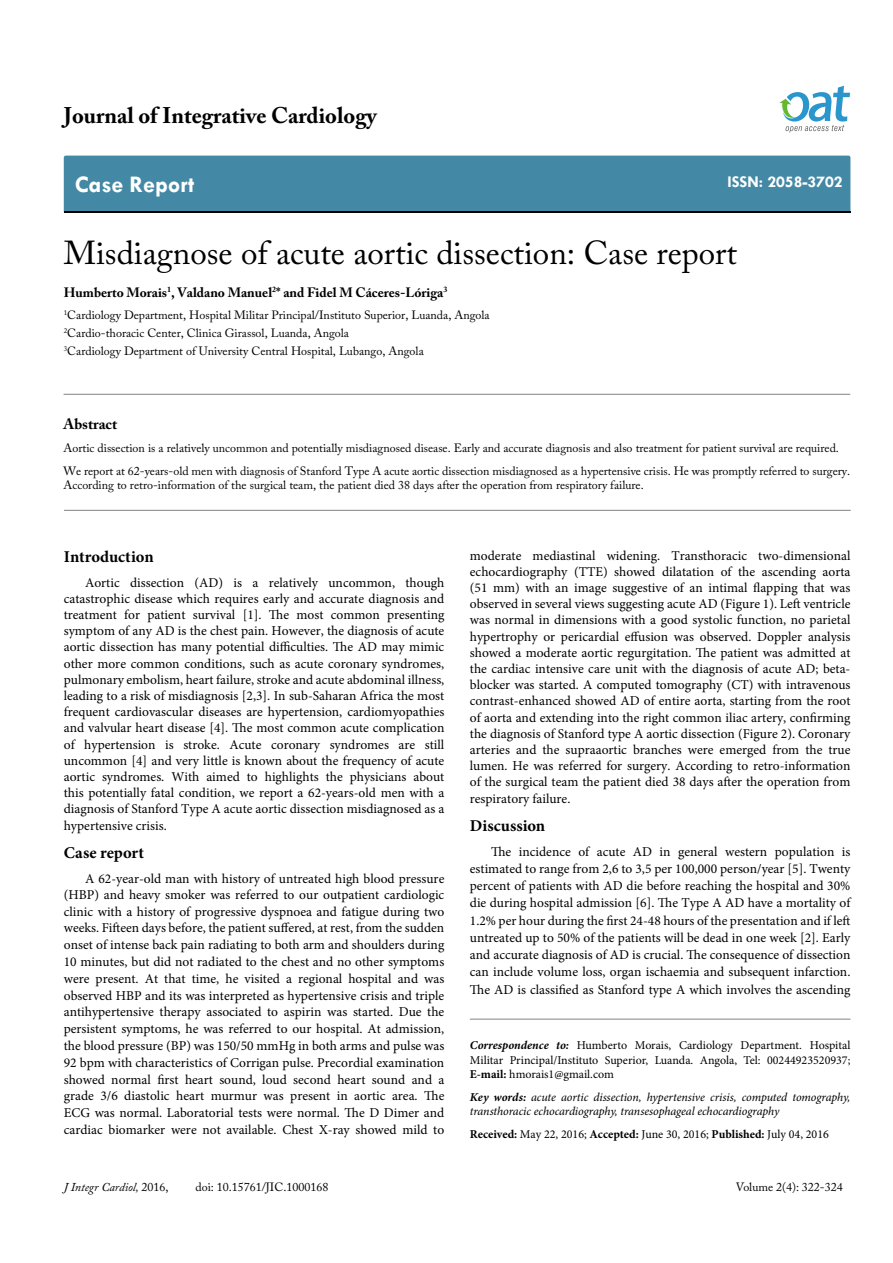
<style>
.page{position:relative;width:893px;height:1263px;background:#fff}
.page>*{position:absolute;margin:0;border:0;box-sizing:border-box;transform-origin:0 0}
.t1{font:33px "Adobe Caslon Pro";color:#000}
.t2{font:700 24px "Tw Cen";color:#fff}
.t3{font:700 22.5px "Adobe Caslon Pro";color:#000}
.t4{font:700 16.5px "Minion Pro";letter-spacing:.005em;color:#000}
.t5{font:700 16.5px "Tw Cen";color:#fff}
.t6{font:700 15px "Adobe Caslon Pro";color:#000}
.t7{font:13.5px/16.2px "Minion Pro";color:#000;text-align:justify}
.t8{font:700 13.5px "Adobe Caslon Pro";color:#000}
.t9{font:12px/18px "Adobe Caslon Pro";color:#000}
.t10{font:12px/14.4px "Minion Pro";color:#000;text-align:justify}
.t11{font:italic 12px/14.4px "Minion Pro";letter-spacing:-.01em;color:#000}
.t12{font:italic 12px "Adobe Caslon Pro";color:#000}
.s1{font-weight:700;font-style:italic}
.s2{font-weight:700}
.s3{font-style:normal}
</style>
<div class="page">
<div style="left:64px;top:156px;width:786px;height:56px;background:#4389a5"></div>
<svg style="left:779px;top:86px;width:71px;height:47px"></svg>
<hr style="left:64px;top:394px;width:786px;height:1px;background:#808285">
<hr style="left:64px;top:510px;width:787px;height:1px;background:#808285">
<hr style="left:470px;top:1019px;width:380px;height:1px;background:#808285">
<h3 class="t3" style="left:64px;top:102px;width:314px">Journal of Integrative Cardiology</h3>
<h2 class="t2" style="left:75px;top:170px;width:121px">Case Report</h2>
<p class="t5" style="left:727px;top:172px;width:117px">ISSN: 2058-3702</p>
<h1 class="t1" style="left:64px;top:233px;width:675px">Misdiagnose of acute aortic dissection: Case report</h1>
<p class="t8" style="left:64px;top:284px;width:385px">Humberto Morais<sup>1</sup>, Valdano Manuel<sup>2</sup>* and Fidel M Cáceres-Lóriga<sup>3</sup></p>
<p class="t9" style="left:64px;top:306px;width:427px"><sup>1</sup>Cardiology Department, Hospital Militar Principal/Instituto Superior, Luanda, Angola<br><sup>2</sup>Cardio-thoracic Center, Clinica Girassol, Luanda, Angola<br><sup>3</sup>Cardiology Department of University Central Hospital, Lubango, Angola</p>
<p class="t6" style="left:64px;top:415px;width:55px">Abstract</p>
<p class="t9" style="left:64px;top:436px;width:788px;line-height:23px">Aortic dissection is a relatively uncommon and potentially misdiagnosed disease. Early and accurate diagnosis and also treatment for patient survival are required.<br>We report at 62-years-old men with diagnosis of Stanford Type A acute aortic dissection misdiagnosed as a hypertensive crisis. He was promptly referred to surgery.</p>
<p class="t9" style="left:64px;top:476px;width:582px">According to retro-information of the surgical team, the patient died 38 days after the operation from respiratory failure.</p>
<p class="t4" style="left:64px;top:545px;width:91px">Introduction</p>
<p class="t7" style="left:64px;top:574px;width:382px;text-indent:21px">Aortic dissection (AD) is a relatively uncommon, though catastrophic disease which requires early and accurate diagnosis and treatment for patient survival [1]. The most common presenting symptom of any AD is the chest pain. However, the diagnosis of acute aortic dissection has many potential difficulties. The AD may mimic other more common conditions, such as acute coronary syndromes, pulmonary embolism, heart failure, stroke and acute abdominal illness, leading to a risk of misdiagnosis [2,3]. In sub-Saharan Africa the most frequent cardiovascular diseases are hypertension, cardiomyopathies and valvular heart disease [4]. The most common acute complication of hypertension is stroke. Acute coronary syndromes are still uncommon [4] and very little is known about the frequency of acute aortic syndromes. With aimed to highlights the physicians about this potentially fatal condition, we report a 62-years-old men with a diagnosis of Stanford Type A acute aortic dissection misdiagnosed as a hypertensive crisis.</p>
<p class="t4" style="left:64px;top:841px;width:82px">Case report</p>
<p class="t7" style="left:64px;top:870px;width:382px;line-height:16.8px;text-indent:21px">A 62-year-old man with history of untreated high blood pressure (HBP) and heavy smoker was referred to our outpatient cardiologic clinic with a history of progressive dyspnoea and fatigue during two weeks. Fifteen days before, the patient suffered, at rest, from the sudden onset of intense back pain radiating to both arm and shoulders during 10 minutes, but did not radiated to the chest and no other symptoms were present. At that time, he visited a regional hospital and was observed HBP and its was interpreted as hypertensive crisis and triple antihypertensive therapy associated to aspirin was started. Due the persistent symptoms, he was referred to our hospital. At admission, the blood pressure (BP) was 150/50 mmHg in both arms and pulse was 92 bpm with characteristics of Corrigan pulse. Precordial examination showed normal first heart sound, loud second heart sound and a grade 3/6 diastolic heart murmur was present in aortic area. The ECG was normal. Laboratorial tests were normal. The D Dimer and cardiac biomarker were not available. Chest X-ray showed mild to</p>
<p class="t7" style="left:470px;top:547px;width:382px">moderate mediastinal widening. Transthoracic two-dimensional echocardiography (TTE) showed dilatation of the ascending aorta (51 mm) with an image suggestive of an intimal flapping that was observed in several views suggesting acute AD (Figure 1). Left ventricle was normal in dimensions with a good systolic function, no parietal hypertrophy or pericardial effusion was observed. Doppler analysis showed a moderate aortic regurgitation. The patient was admitted at the cardiac intensive care unit with the diagnosis of acute AD; beta&shy;blocker was started. A computed tomography (CT) with intravenous contrast-enhanced showed AD of entire aorta, starting from the root of aorta and extending into the right common iliac artery, confirming the diagnosis of Stanford type A aortic dissection (Figure 2). Coronary arteries and the supraaortic branches were emerged from the true lumen. He was referred for surgery. According to retro-information of the surgical team the patient died 38 days after the operation from respiratory failure.</p>
<p class="t4" style="left:470px;top:814px;width:77px">Discussion</p>
<p class="t7" style="left:470px;top:843px;width:382px;line-height:17.2px;text-indent:21px">The incidence of acute AD in general western population is estimated to range from 2,6 to 3,5 per 100,000 person/year [5]. Twenty percent of patients with AD die before reaching the hospital and 30% die during hospital admission [6]. The Type A AD have a mortality of 1.2% per hour during the first 24-48 hours of the presentation and if left untreated up to 50% of the patients will be dead in one week [2]. Early and accurate diagnosis of AD is crucial. The consequence of dissection can include volume loss, organ ischaemia and subsequent infarction.<br>The AD is classified as Stanford type A which involves the ascending</p>
<p class="t10" style="left:470px;top:1038px;width:382px"><span class="s1">Correspondence to:</span> Humberto Morais, Cardiology Department. Hospital Militar Principal/Instituto Superior, Luanda. Angola, Tel: 00244923520937; <span class="s2">E-mail:</span> hmorais1@gmail.com</p>
<p class="t11" style="left:470px;top:1090px;width:382px"><span class="s2">Key words:</span> acute aortic dissection, hypertensive crisis, computed tomography, transthoracic echocardiography, transesophageal echocardiography</p>
<p class="t10" style="left:470px;top:1127px;width:360px"><span class="s2">Received:</span> May 22, 2016; <span class="s2">Accepted:</span> June 30, 2016; <span class="s2">Published:</span> July 04, 2016</p>
<p class="t12" style="left:64px;top:1179px;width:106px">J Integr Cardiol, <span class="s3">2016,</span></p>
<p class="t9" style="left:196px;top:1177px;width:134px">doi: 10.15761/JIC.1000168</p>
<p class="t9" style="left:736px;top:1178px;width:108px">Volume 2(4): 322-324</p>
</div>
